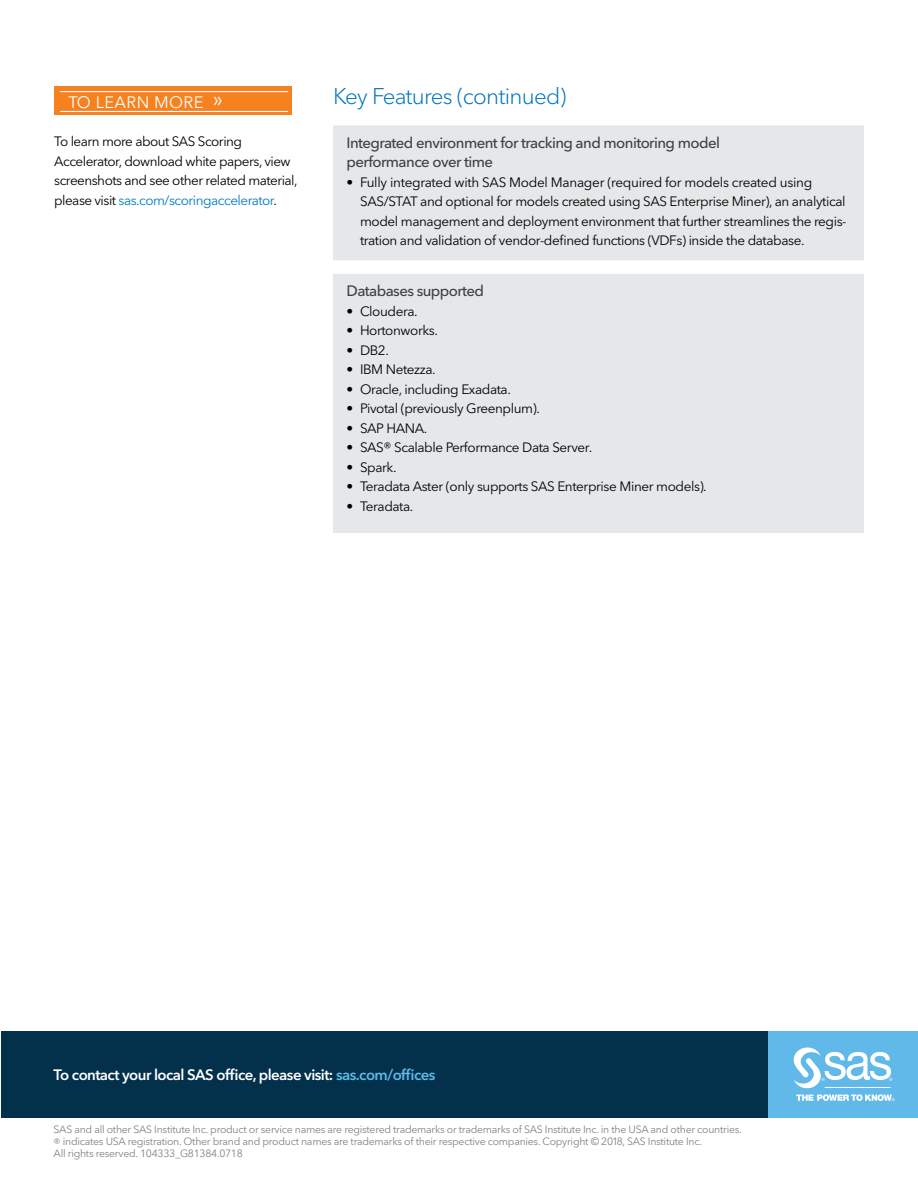
<style>
.page{position:relative;width:918px;height:1188px;background:#fff}
.page>*{position:absolute;margin:0;border:0;box-sizing:border-box;transform-origin:0 0}
.Subhead-1_Cobalt{font:300 22.5px "Avenir Next W1 G";letter-spacing:-.035em;color:#0074bd}
.Body{font:16.5px "Avenir Next W1 G";letter-spacing:.02em;color:#fff}
.Key_Feature_Headline{font:500 15px/19.5px "Avenir Next W1 G";letter-spacing:-.04em;color:#404041}
.Body-2{font:600 15px "Avenir Next W1 G";letter-spacing:-.04em;color:#fff}
.Key_Feature_Bullet_L{font:13.5px/19.5px "Avenir Next W1 G";letter-spacing:-.03em;color:#000}
.Key_Feature_Bullets{font:13.5px "Avenir Next W1 G";letter-spacing:-.03em;color:#000}
.Body-3{font:13.5px/19.5px "Avenir Next W1 G";letter-spacing:-.04em;color:#000}
.t1{font:10.5px/12px "Avenir Next W1 G";letter-spacing:-.025em;color:#7f8284}
.s1{font-size:21px}
.s2{color:#007cc2}
.s3{color:#60b9e8}
.s4{font-size:12px}
</style>
<div class="page">
<div style="left:333px;top:124px;width:531px;height:409px;background:#e5e7e8"></div>
<div style="left:333px;top:112px;width:531px;height:13px;background:#fff"></div>
<div style="left:333px;top:260px;width:531px;height:14px;background:#fff"></div>
<div style="left:1px;top:1031px;width:771px;height:87px;background:#03304b"></div>
<div style="left:768px;top:1031px;width:150px;height:87px;background:#60b9e8"></div>
<svg style="left:793px;top:1047px;width:102px;height:54px"></svg>
<hr style="left:825px;top:1087px;width:65px;height:1px;background:#fff">
<div style="left:54px;top:87px;width:238px;height:28px;background:#f5821f"></div>
<hr style="left:60px;top:111px;width:228px;height:1px;background:#fff">
<hr style="left:60px;top:91px;width:228px;height:1px;background:#fff">
<p class="Body" style="left:69px;top:92px;width:156px">TO LEARN MORE <span class="s1">»</span></p>
<p class="Body-3" style="left:54px;top:132px;width:245px">To learn more about SAS Scoring Accelerator, download white papers, view screenshots and see other related material, please visit <span class="s2">sas.com/scoringaccelerator</span>.</p>
<p class="Subhead-1_Cobalt" style="left:333px;top:83px;width:235px">Key Features (continued)</p>
<p class="Key_Feature_Headline" style="left:346px;top:133px;width:375px">Integrated environment for tracking and monitoring model performance over time</p>
<p class="Key_Feature_Bullet_L" style="left:360px;top:172px;width:488px;text-indent:-14px">• Fully integrated with SAS Model Manager (required for models created using SAS/STAT and optional for models created using SAS Enterprise Miner), an analytical model management and deployment environment that further streamlines the regis&shy;tration and validation of vendor-defined functions (VDFs) inside the database.</p>
<p class="Key_Feature_Headline" style="left:346px;top:281px;width:139px">Databases supported</p>
<p class="Key_Feature_Bullets" style="left:346px;top:303px;width:73px">• Cloudera.</p>
<p class="Key_Feature_Bullets" style="left:346px;top:323px;width:93px">• Hortonworks.</p>
<p class="Key_Feature_Bullets" style="left:346px;top:342px;width:44px">• DB2.</p>
<p class="Key_Feature_Bullets" style="left:346px;top:362px;width:91px">• IBM Netezza.</p>
<p class="Key_Feature_Bullets" style="left:346px;top:381px;width:166px">• Oracle, including Exadata.</p>
<p class="Key_Feature_Bullets" style="left:346px;top:401px;width:195px">• Pivotal (previously Greenplum).</p>
<p class="Key_Feature_Bullets" style="left:346px;top:420px;width:82px">• SAP HANA.</p>
<p class="Key_Feature_Bullets" style="left:346px;top:440px;width:247px">• SAS® Scalable Performance Data Server.</p>
<p class="Key_Feature_Bullets" style="left:346px;top:459px;width:52px">• Spark.</p>
<p class="Key_Feature_Bullets" style="left:346px;top:479px;width:362px">• Teradata Aster (only supports SAS Enterprise Miner models).</p>
<p class="Key_Feature_Bullets" style="left:346px;top:498px;width:68px">• Teradata.</p>
<p class="Body-2" style="left:54px;top:1066px;width:383px">To contact your local SAS office, please visit: <span class="s3">sas.com/offices</span></p>
<p class="t1" style="left:54px;top:1124px;width:690px">SAS and all other SAS Institute Inc. product or service names are registered trademarks or trademarks of SAS Institute Inc. in the USA and other countries. <span class="s4">®</span> indicates USA registration. Other brand and product names are trademarks of their respective companies. Copyright © 2018, SAS Institute Inc.<br>All rights reserved. 104333_G81384.0718</p>
</div>
